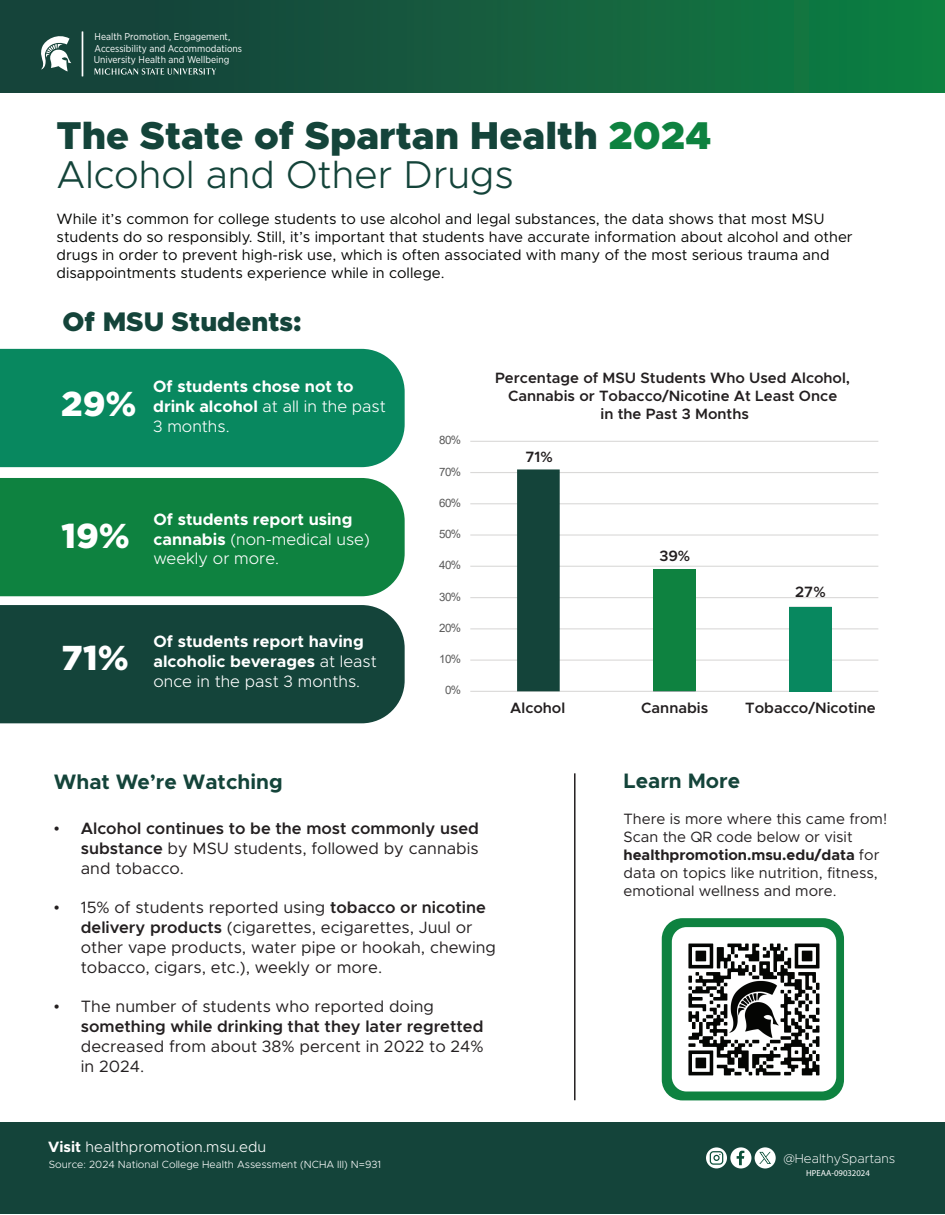
<style>
.page{position:relative;width:945px;height:1215px;background:#fff}
.page>*{position:absolute;margin:0;border:0;box-sizing:border-box;transform-origin:0 0}
.t1{font:900 39px "Metropolis";color:#14443a}
.t2{font:300 39px "Metropolis";color:#14443a}
.t3{font:900 34.5px "Gotham";color:#fff}
.t4{font:900 27px "Metropolis";color:#14443a}
.t5{font:700 21px "Metropolis";color:#14443a}
.t6{font:16.5px/19.8px "Metropolis";color:#231f20}
.t7{font:700 16.5px/19.8px "Metropolis";color:#fff}
.t8{font:600 16.5px/19.8px "Metropolis";color:#231f20;text-align:justify}
.t9{font:15px/18px "Metropolis";color:#040503}
.t10{font:15px/18px "Metropolis";color:#231f20}
.t11{font:600 15px/18px "Metropolis";color:#231f20;text-align:center}
.t12{font:300 15px "Metropolis";color:#fff}
.t13{font:200 13.05px "Metropolis";color:#fff}
.t14{font:11.55px "Arial";letter-spacing:-.05em;color:#595959}
.t15{font:300 10.5px "Metropolis";color:#fff}
.t16{font:9.9px/11.6px "Gotham Narrow";color:#fff}
.t17{font:8.7px "Myriad Pro";color:#fff}
.s1{color:#0e8240}
.s2{font-weight:300}
.s3{font-family:"Times New Roman";font-weight:400}
.s4{font-weight:400}
.s5{font-family:"Times New Roman"}
.s6{font-weight:600}
.s7{font-weight:700}
</style>
<div class="page">
<div style="left:0;top:0;width:945px;height:92px;background:linear-gradient(to right,#183b3a,#0f7f42)"></div>
<div style="left:0;top:1122px;width:945px;height:92px;background:#14443a"></div>
<div style="left:0;top:349px;width:405px;height:118px;background:#08885f"></div>
<div style="left:662px;top:918px;width:182px;height:182px;background:#0e8240;border-radius:21px"></div>
<div style="left:0;top:478px;width:405px;height:118px;background:#0e8240"></div>
<hr style="left:574px;top:773px;width:2px;height:327px;background:#231f20">
<div style="left:730px;top:1147px;width:21px;height:21px;background:#fff;border-radius:50%"></div>
<svg style="left:737px;top:1151px;width:7px;height:14px"></svg>
<div style="left:755px;top:1147px;width:21px;height:21px;background:#fff;border-radius:50%"></div>
<svg style="left:759px;top:1152px;width:12px;height:12px"></svg>
<svg style="left:706px;top:1147px;width:21px;height:21px"></svg>
<svg style="left:710px;top:1151px;width:13px;height:14px"></svg>
<svg style="left:94px;top:68px;width:122px;height:7px"></svg>
<svg style="left:39px;top:32px;width:32px;height:39px"></svg>
<hr style="left:82px;top:32px;width:1px;height:44px;background:#fff">
<div style="left:672px;top:927px;width:164px;height:165px;background:#fff;border-radius:15px"></div>
<img style="left:688px;top:943px;width:132px;height:133px">
<div style="left:0;top:605px;width:405px;height:118px;background:#14443a"></div>
<hr style="left:470px;top:441px;width:408px;height:1px;background:#dad9d8">
<hr style="left:470px;top:472px;width:408px;height:1px;background:#dad9d8">
<hr style="left:470px;top:503px;width:408px;height:1px;background:#dad9d8">
<hr style="left:470px;top:534px;width:408px;height:2px;background:#dad9d8">
<hr style="left:470px;top:566px;width:408px;height:1px;background:#dad9d8">
<hr style="left:470px;top:597px;width:408px;height:1px;background:#dad9d8">
<hr style="left:470px;top:628px;width:408px;height:1px;background:#dad9d8">
<hr style="left:470px;top:660px;width:408px;height:1px;background:#dad9d8">
<hr style="left:470px;top:691px;width:408px;height:1px;background:#dad9d8">
<svg style="left:517px;top:469px;width:315px;height:222px"></svg>
<div style="left:653px;top:569px;width:43px;height:122px;background:#0e8240"></div>
<div style="left:789px;top:607px;width:43px;height:84px;background:#08885f"></div>
<p class="t16" style="left:94px;top:30px;width:150px">Health Promotion, Engagement,<br>Accessibility and Accommodations<br>University Health and Wellbeing</p>
<h1 class="t1" style="left:57px;top:111px;width:656px">The State of Spartan Health <span class="s1">2024</span></h1>
<h1 class="t2" style="left:57px;top:150px;width:459px">Alcohol and Other Drugs</h1>
<p class="t9" style="left:57px;top:210px;width:798px">While it’s common for college students to use alcohol and legal substances, the data shows that most MSU students do so responsibly. Still, it’s important that students have accurate information about alcohol and other drugs in order to prevent high-risk use, which is often associated with many of the most serious trauma and disappointments students experience while in college.</p>
<h3 class="t4" style="left:63px;top:304px;width:241px">Of MSU Students:</h3>
<h2 class="t3" style="left:61px;top:380px;width:77px">29%</h2>
<p class="t7" style="left:153px;top:377px;width:234px">Of students chose not to drink alcohol <span class="s2">at all in the past<br>3 months.</span></p>
<h2 class="t3" style="left:62px;top:512px;width:70px">19%</h2>
<p class="t7" style="left:153px;top:509px;width:218px">Of students report using cannabis <span class="s2">(non-medical use) weekly or more.</span></p>
<h2 class="t3" style="left:62px;top:634px;width:69px">71%</h2>
<p class="t7" style="left:153px;top:632px;width:225px">Of students report having alcoholic beverages <span class="s2">at least once in the past 3 months.</span></p>
<p class="t14" style="left:439px;top:432px;width:23px">80%</p>
<p class="t14" style="left:439px;top:464px;width:23px">70%</p>
<p class="t14" style="left:439px;top:495px;width:23px">60%</p>
<p class="t14" style="left:439px;top:526px;width:23px">50%</p>
<p class="t14" style="left:439px;top:557px;width:23px">40%</p>
<p class="t14" style="left:439px;top:589px;width:23px">30%</p>
<p class="t14" style="left:439px;top:620px;width:23px">20%</p>
<p class="t14" style="left:439px;top:651px;width:23px">10%</p>
<p class="t14" style="left:445px;top:682px;width:18px">0%</p>
<p class="t11" style="left:495px;top:369px;width:357px">Percentage of MSU Students Who Used Alcohol,<br>Cannabis or Tobacco/Nicotine At Least Once<br>in the Past 3 Months</p>
<p class="t11" style="left:525px;top:448px;width:29px">71%</p>
<p class="t11" style="left:659px;top:547px;width:32px">39%</p>
<p class="t11" style="left:795px;top:583px;width:32px">27%</p>
<p class="t11" style="left:510px;top:699px;width:57px">Alcohol</p>
<p class="t11" style="left:641px;top:699px;width:69px">Cannabis</p>
<p class="t11" style="left:745px;top:699px;width:132px">Tobacco/Nicotine</p>
<h3 class="t5" style="left:54px;top:768px;width:230px">What We’re Watching</h3>
<p class="t8" style="left:81px;top:818px;width:400px;text-indent:-27px"><span class="s3">•</span> Alcohol continues to be the most commonly used substance <span class="s4">by MSU students, followed by cannabis and tobacco.</span></p>
<p class="t6" style="left:81px;top:898px;width:417px;text-indent:-27px"><span class="s5">•</span> 15% of students reported using <span class="s6">tobacco or nicotine delivery products</span> (cigarettes, ecigarettes, Juul or other vape products, water pipe or hookah, chewing tobacco, cigars, etc.), weekly or more.</p>
<p class="t8" style="left:81px;top:997px;width:404px;text-indent:-27px"><span class="s3">•</span> <span class="s4">The number of students who reported doing </span>something while drinking that they later regretted</p>
<p class="t6" style="left:81px;top:1036px;width:404px">decreased from about 38% percent in 2022 to 24% in 2024.</p>
<h3 class="t5" style="left:624px;top:767px;width:118px">Learn More</h3>
<p class="t10" style="left:624px;top:810px;width:265px">There is more where this came from!<br>Scan the QR code below or visit <span class="s7">healthpromotion.msu.edu/data</span> for data on topics like nutrition, fitness, emotional wellness and more.</p>
<p class="t12" style="left:48px;top:1137px;width:219px"><span class="s7">Visit</span> healthpromotion.msu.edu</p>
<p class="t15" style="left:49px;top:1158px;width:334px">Source: 2024 National College Health Assessment (NCHA III) N=931</p>
<p class="t13" style="left:783px;top:1151px;width:113px">@HealthySpartans</p>
<p class="t17" style="left:806px;top:1168px;width:65px">HPEAA-09032024</p>
</div>
